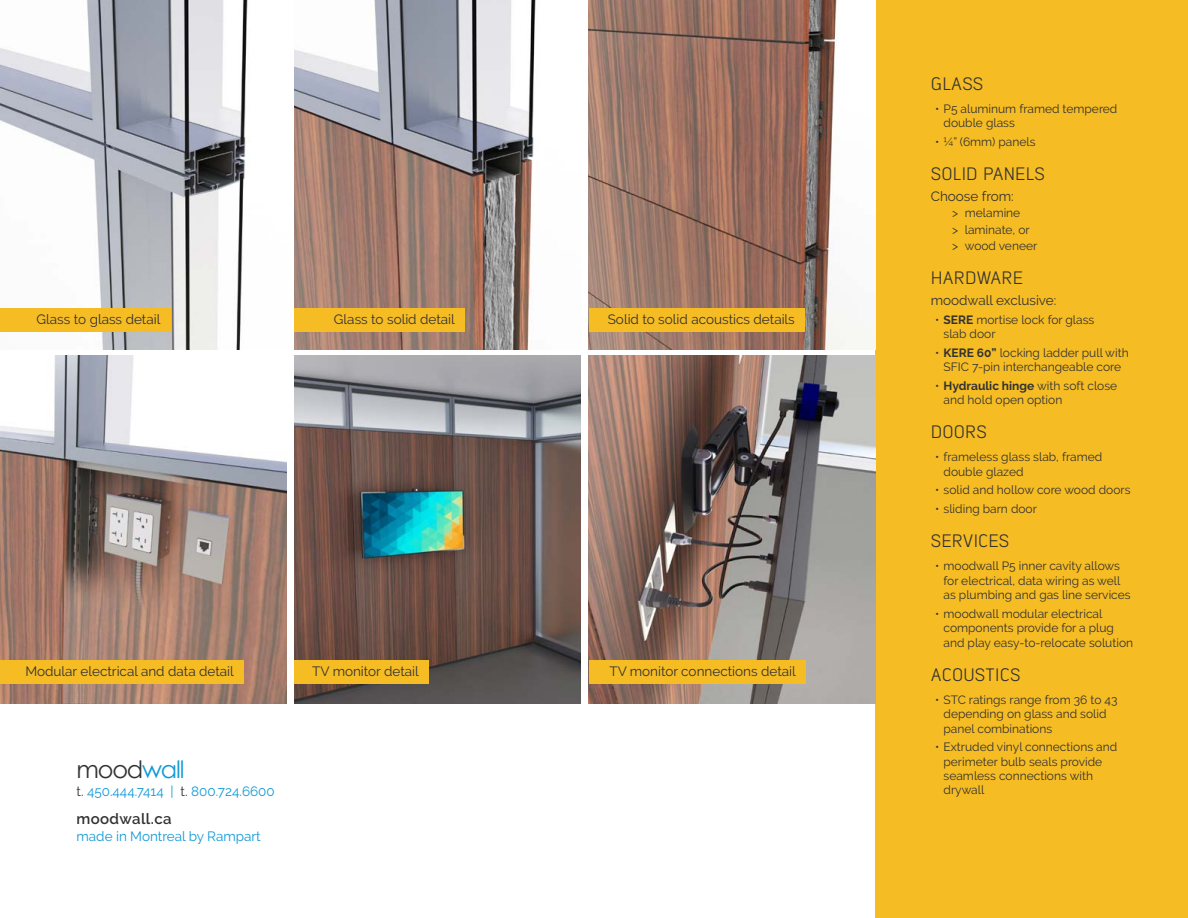
<style>
.page{position:relative;width:1188px;height:918px;background:#fff}
.page>*{position:absolute;margin:0;border:0;box-sizing:border-box;transform-origin:0 0}
.t1{font:24px "Century Gothic";letter-spacing:-.05em;color:#323232}
.t2{font:18px "Lintel";letter-spacing:.01em;color:#323232}
.t3{font:600 15px "Raleway";letter-spacing:.025em;color:#323232}
.t4{font:13.5px "Raleway";color:#323232}
.t5{font:13.5px "Raleway";color:#1099d6}
.t6{font:12px/14.4px "Raleway";color:#323232}
.s1{color:#1099d6}
.s2{color:#323232}
.s3{font-weight:700}
</style>
<div class="page">
<div style="left:875px;top:0;width:313px;height:918px;background:#f6bc24"></div>
<img style="left:0;top:0;width:248px;height:349px">
<img style="left:294px;top:0;width:242px;height:349px">
<img style="left:589px;top:0;width:286px;height:349px">
<img style="left:0;top:355px;width:286px;height:348px">
<img style="left:294px;top:355px;width:287px;height:348px">
<img style="left:589px;top:355px;width:286px;height:348px">
<div style="left:0;top:308px;width:170px;height:23px;background:#f6bc24"></div>
<div style="left:0;top:661px;width:244px;height:23px;background:#f6bc24"></div>
<div style="left:294px;top:308px;width:171px;height:23px;background:#f6bc24"></div>
<div style="left:294px;top:661px;width:135px;height:23px;background:#f6bc24"></div>
<div style="left:589px;top:308px;width:216px;height:23px;background:#f6bc24"></div>
<div style="left:589px;top:661px;width:217px;height:23px;background:#f6bc24"></div>
<p class="t4" style="left:37px;top:311px;width:125px">Glass to glass detail</p>
<p class="t4" style="left:334px;top:311px;width:122px">Glass to solid detail</p>
<p class="t4" style="left:25px;top:664px;width:210px">Modular electrical and data detail</p>
<h1 class="t1" style="left:77px;top:752px;width:109px">mood<span class="s1">wall</span></h1>
<p class="t5" style="left:77px;top:783px;width:200px"><span class="s2">t.</span> 450.444.7414 | <span class="s2">t.</span> 800.724.6600</p>
<p class="t3" style="left:77px;top:810px;width:97px">moodwall.ca</p>
<p class="t5" style="left:77px;top:828px;width:186px">made in Montreal by Rampart</p>
<p class="t4" style="left:312px;top:664px;width:108px">TV monitor detail</p>
<p class="t4" style="left:608px;top:311px;width:189px">Solid to solid acoustics details</p>
<p class="t4" style="left:609px;top:664px;width:188px">TV monitor connections detail</p>
<h2 class="t2" style="left:931px;top:71px;width:54px">GLASS</h2>
<p class="t6" style="left:944px;top:101px;width:175px;text-indent:-9px">• P5 aluminum framed tempered double glass</p>
<p class="t6" style="left:935px;top:134px;width:102px">• ¼” (6mm) panels</p>
<h2 class="t2" style="left:931px;top:162px;width:116px">SOLID PANELS</h2>
<p class="t4" style="left:931px;top:188px;width:84px">Choose from:</p>
<p class="t6" style="left:952px;top:205px;width:87px;line-height:16.5px">&gt; melamine<br>&gt; laminate, or &gt; wood veneer</p>
<h2 class="t2" style="left:931px;top:266px;width:94px">HARDWARE</h2>
<p class="t4" style="left:931px;top:292px;width:127px">moodwall exclusive:</p>
<p class="t6" style="left:944px;top:312px;width:152px;text-indent:-9px">• <span class="s3">SERE</span> mortise lock for glass slab door</p>
<p class="t6" style="left:935px;top:345px;width:195px;text-align:center">• <span class="s3">KERE 60”</span> locking ladder pull with<br>SFIC 7-pin interchangeable core</p>
<p class="t6" style="left:944px;top:378px;width:175px;text-indent:-9px">• <span class="s3">Hydraulic hinge</span> with soft close and hold open option</p>
<h2 class="t2" style="left:931px;top:420px;width:58px">DOORS</h2>
<p class="t6" style="left:944px;top:450px;width:160px;text-indent:-9px">• frameless glass slab, framed double glazed</p>
<p class="t6" style="left:935px;top:483px;width:197px">• solid and hollow core wood doors</p>
<p class="t6" style="left:935px;top:502px;width:103px">• sliding barn door</p>
<h2 class="t2" style="left:931px;top:529px;width:80px">SERVICES</h2>
<p class="t6" style="left:944px;top:559px;width:189px;text-indent:-9px">• moodwall P5 inner cavity allows for electrical, data wiring as well as plumbing and gas line services</p>
<p class="t6" style="left:944px;top:606px;width:191px;text-indent:-9px">• moodwall modular electrical components provide for a plug and play easy-to-relocate solution</p>
<h2 class="t2" style="left:931px;top:662px;width:91px">ACOUSTICS</h2>
<p class="t6" style="left:944px;top:692px;width:176px;text-indent:-9px">• STC ratings range from 36 to 43 depending on glass and solid panel combinations</p>
<p class="t6" style="left:944px;top:740px;width:175px;text-indent:-9px">• Extruded vinyl connections and perimeter bulb seals provide seamless connections with drywall</p>
</div>
